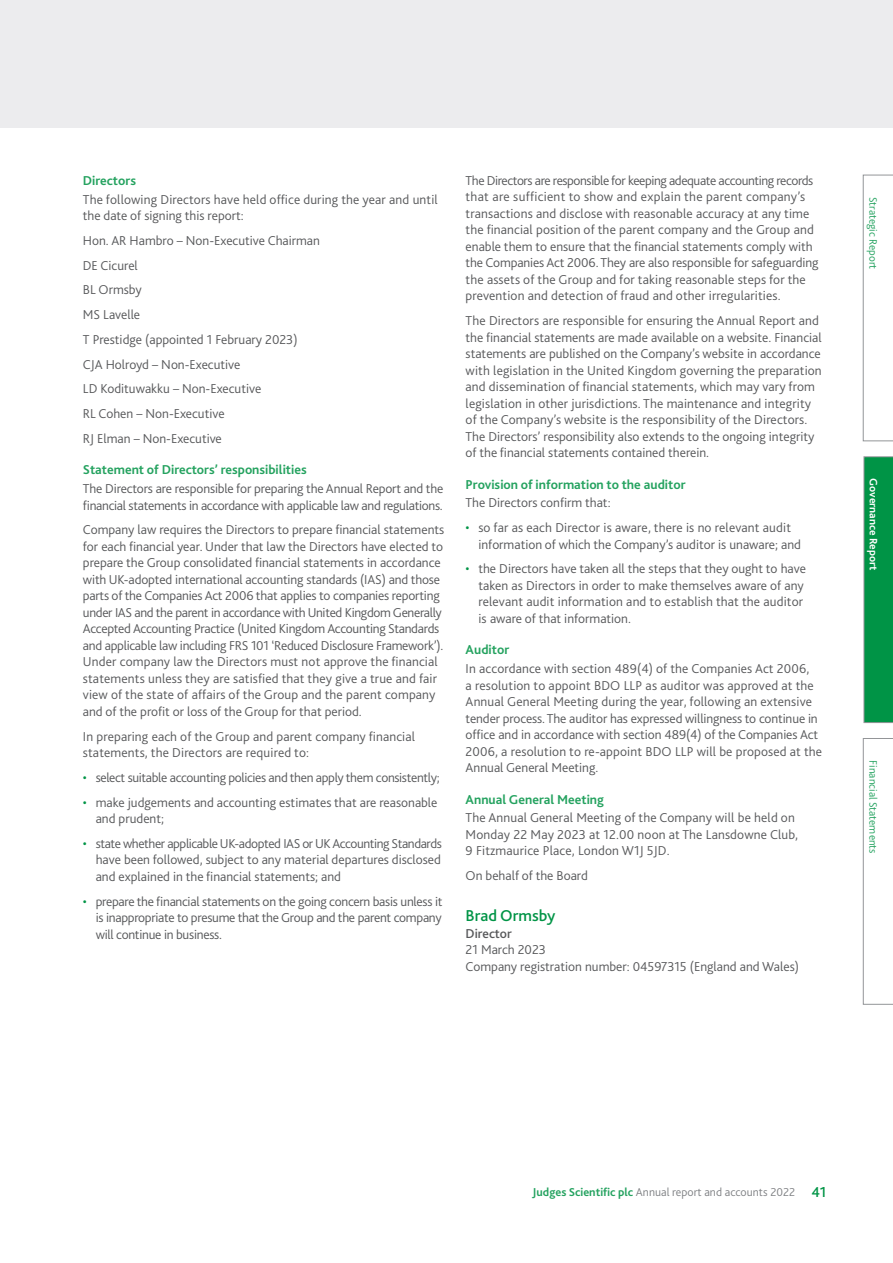
<style>
.page{position:relative;width:893px;height:1263px;background:#fff}
.page>*{position:absolute;margin:0;border:0;box-sizing:border-box;transform-origin:0 0}
.Signoff_1{font:500 16.5px "Bliss";color:#009446}
.Body_Text{font:300 13.5px/16.5px "Bliss";color:#57585a}
.Body_Text-2{font:300 13.5px/16.5px "Bliss";letter-spacing:-.02em;color:#57585a}
.Subhead_1{font:700 13.5px "Bliss";color:#24a25f}
.Body_Text-3{font:300 13.5px "Bliss";letter-spacing:-.025em;color:#57585a}
.Signoff_3{font:300 13.5px "Bliss";color:#57585a}
.Signoff_2{font:500 13.5px "Bliss";color:#57585a}
.t1{font:300 12px "Bliss";color:#808285}
.t2{font:300 11.25px "Bliss";color:#24a25f}
.t3{font:700 11.25px "Bliss";color:#fff}
.s1{color:#009446}
.s2{font-weight:700;color:#24a25f}
.s3{font-weight:500;font-size:15px;color:#009446}
</style>
<div class="page">
<div style="left:0;top:0;width:893px;height:128px;background:#ececee"></div>
<svg style="left:863px;top:175px;width:30px;height:266px"></svg>
<div style="left:864px;top:456px;width:29px;height:267px;background:#009446"></div>
<svg style="left:863px;top:738px;width:30px;height:267px"></svg>
<p class="Subhead_1" style="left:83px;top:172px;width:55px">Directors</p>
<p class="Body_Text" style="left:83px;top:191px;width:356px">The following Directors have held office during the year and until the date of signing this report:</p>
<p class="Body_Text" style="left:83px;top:232px;width:239px">Hon. AR Hambro – Non-Executive Chairman</p>
<p class="Body_Text" style="left:83px;top:257px;width:56px">DE Cicurel</p>
<p class="Body_Text" style="left:83px;top:282px;width:60px">BL Ormsby</p>
<p class="Body_Text" style="left:83px;top:306px;width:59px">MS Lavelle</p>
<p class="Body_Text" style="left:83px;top:331px;width:216px">T Prestidge (appointed 1 February 2023)</p>
<p class="Body_Text" style="left:83px;top:356px;width:159px">CJA Holroyd – Non-Executive</p>
<p class="Body_Text" style="left:83px;top:381px;width:180px">LD Kodituwakku – Non-Executive</p>
<p class="Body_Text" style="left:83px;top:405px;width:143px">RL Cohen – Non-Executive</p>
<p class="Body_Text" style="left:83px;top:430px;width:140px">RJ Elman – Non-Executive</p>
<p class="Subhead_1" style="left:83px;top:461px;width:225px">Statement of Directors’ responsibilities</p>
<p class="Body_Text-2" style="left:83px;top:480px;width:362px">The Directors are responsible for preparing the Annual Report and the financial statements in accordance with applicable law and regulations.</p>
<p class="Body_Text" style="left:83px;top:522px;width:363px">Company law requires the Directors to prepare financial statements for each financial year. Under that law the Directors have elected to prepare the Group consolidated financial statements in accordance with UK-adopted international accounting standards (IAS) and those parts of the Companies Act 2006 that applies to companies reporting under IAS and the parent in accordance with United Kingdom Generally Accepted Accounting Practice (United Kingdom Accounting Standards and applicable law including FRS 101 ‘Reduced Disclosure Framework’).<br>Under company law the Directors must not approve the financial statements unless they are satisfied that they give a true and fair view of the state of affairs of the Group and the parent company and of the profit or loss of the Group for that period.</p>
<p class="Body_Text" style="left:83px;top:728px;width:334px">In preparing each of the Group and parent company financial statements, the Directors are required to:</p>
<p class="Body_Text-3" style="left:83px;top:769px;width:358px"><span class="s1">•</span> select suitable accounting policies and then apply them consistently;</p>
<p class="Body_Text" style="left:96px;top:794px;width:343px;text-indent:-13px"><span class="s1">•</span> make judgements and accounting estimates that are reasonable and prudent;</p>
<p class="Body_Text" style="left:96px;top:835px;width:348px;text-align:justify;text-indent:-13px"><span class="s1">•</span> state whether applicable UK-adopted IAS or UK Accounting Standards have been followed, subject to any material departures disclosed and explained in the financial statements; and</p>
<p class="Body_Text" style="left:96px;top:893px;width:348px;text-align:justify;text-indent:-13px"><span class="s1">•</span> prepare the financial statements on the going concern basis unless it is inappropriate to presume that the Group and the parent company will continue in business.</p>
<p class="Body_Text" style="left:466px;top:172px;width:354px">The Directors are responsible for keeping adequate accounting records that are sufficient to show and explain the parent company’s transactions and disclose with reasonable accuracy at any time the financial position of the parent company and the Group and enable them to ensure that the financial statements comply with the Companies Act 2006. They are also responsible for safeguarding the assets of the Group and for taking reasonable steps for the prevention and detection of fraud and other irregularities.</p>
<p class="Body_Text" style="left:466px;top:312px;width:358px">The Directors are responsible for ensuring the Annual Report and the financial statements are made available on a website. Financial statements are published on the Company’s website in accordance with legislation in the United Kingdom governing the preparation and dissemination of financial statements, which may vary from legislation in other jurisdictions. The maintenance and integrity of the Company’s website is the responsibility of the Directors.<br>The Directors’ responsibility also extends to the ongoing integrity of the financial statements contained therein.</p>
<p class="Subhead_1" style="left:466px;top:476px;width:221px">Provision of information to the auditor</p>
<p class="Body_Text" style="left:466px;top:495px;width:146px">The Directors confirm that:</p>
<p class="Body_Text" style="left:478px;top:519px;width:324px;text-indent:-13px"><span class="s1">•</span> so far as each Director is aware, there is no relevant audit information of which the Company’s auditor is unaware; and</p>
<p class="Body_Text" style="left:478px;top:561px;width:329px;text-indent:-13px"><span class="s1">•</span> the Directors have taken all the steps that they ought to have taken as Directors in order to make themselves aware of any relevant audit information and to establish that the auditor is aware of that information.</p>
<p class="Subhead_1" style="left:466px;top:641px;width:45px">Auditor</p>
<p class="Body_Text" style="left:466px;top:660px;width:358px">In accordance with section 489(4) of the Companies Act 2006,<br>a resolution to appoint BDO LLP as auditor was approved at the Annual General Meeting during the year, following an extensive tender process. The auditor has expressed willingness to continue in office and in accordance with section 489(4) of the Companies Act 2006, a resolution to re-appoint BDO LLP will be proposed at the Annual General Meeting.</p>
<p class="Subhead_1" style="left:466px;top:791px;width:140px">Annual General Meeting</p>
<p class="Body_Text" style="left:466px;top:810px;width:334px">The Annual General Meeting of the Company will be held on<br>Monday 22 May 2023 at 12.00 noon at The Lansdowne Club,<br>9 Fitzmaurice Place, London W1J 5JD.</p>
<p class="Body_Text" style="left:466px;top:867px;width:124px">On behalf of the Board</p>
<p class="Signoff_1" style="left:466px;top:906px;width:91px">Brad Ormsby</p>
<p class="Signoff_2" style="left:466px;top:925px;width:48px">Director</p>
<p class="Signoff_3" style="left:466px;top:941px;width:82px">21 March 2023</p>
<p class="Body_Text" style="left:466px;top:958px;width:335px">Company registration number: 04597315 (England and Wales)</p>
<p class="t2" style="left:880px;top:197px;width:74px;rotate:90deg">Strategic Report</p>
<p class="t3" style="left:880px;top:478px;width:93px;rotate:90deg">Governance Report</p>
<p class="t2" style="left:880px;top:760px;width:95px;rotate:90deg">Financial Statements</p>
<p class="t1" style="left:533px;top:1185px;width:295px"><span class="s2">Judges Scientific plc</span> Annual report and accounts 2022 <span class="s3">41</span></p>
</div>
